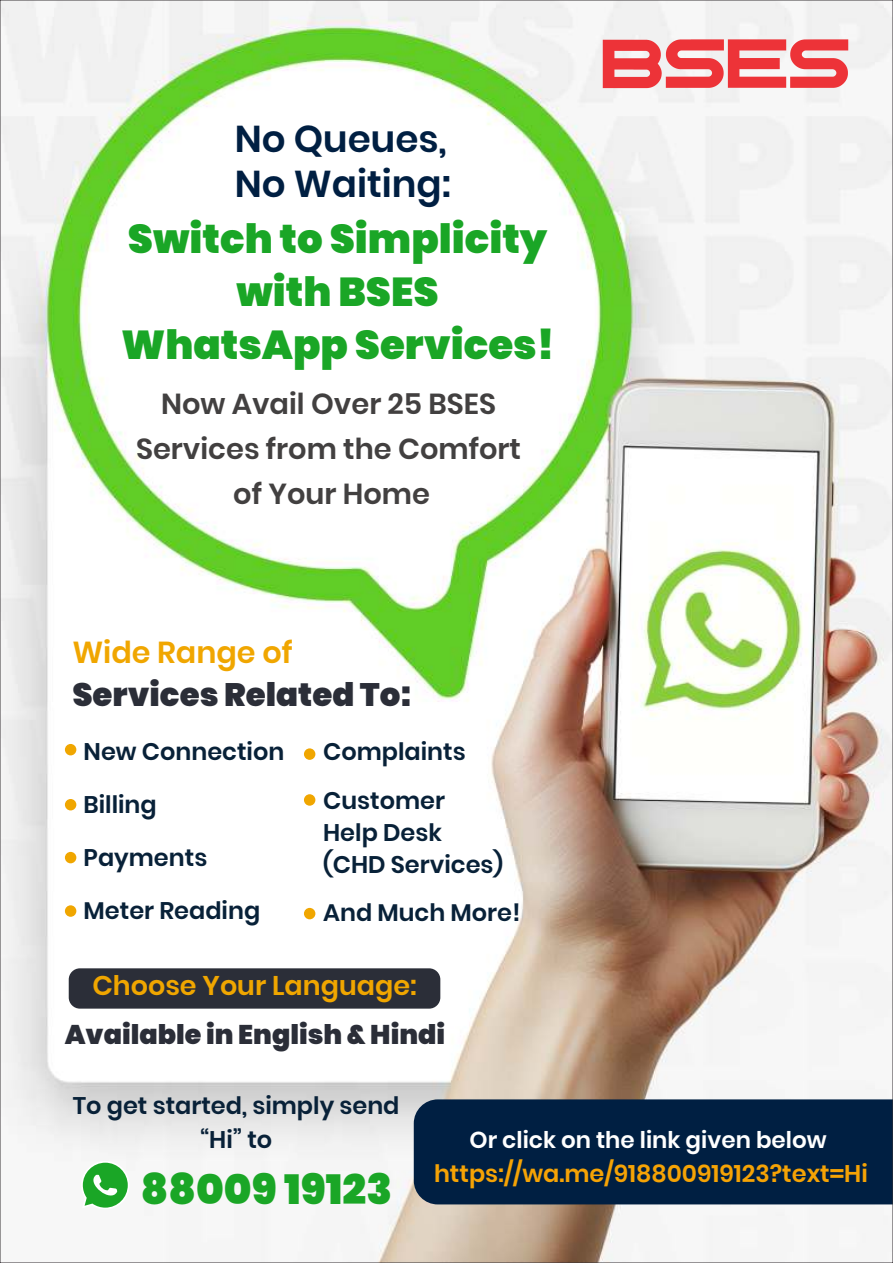
<style>
.page{position:relative;width:893px;height:1263px;background:#fff}
.page>*{position:absolute;margin:0;border:0;box-sizing:border-box;transform-origin:0 0}
.t1{font:900 42px "Poppins";color:#1aa626}
.t2{font:900 40.35px/53.1px "Poppins";color:#1aa626;text-align:center}
.t3{font:600 37.2px/45px "Poppins";color:#001f42}
.t4{font:900 32.4px "Poppins";color:#2b2e38}
.t5{font:600 30.3px "Poppins";color:#f0a600}
.t6{font:600 28.95px/45.2px "Poppins";color:#424040;text-align:center}
.t7{font:900 27px "Poppins";color:#2b2e38}
.t8{font:600 27px "Poppins";color:#f0a600}
.t9{font:600 24px/48.6px "Poppins";color:#082138}
.t10{font:600 24px "Poppins";color:#f5a305}
.t11{font:600 23.1px "Poppins";color:#fff}
</style>
<div class="page">
<img style="left:2px;top:2px;width:889px;height:1259px">
<div style="left:414px;top:1099px;width:477px;height:105px;background:#001f42"></div>
<svg style="left:603px;top:39px;width:245px;height:49px"></svg>
<div style="left:65px;top:744px;width:11px;height:11px;background:#f0a600;border-radius:50%"></div>
<div style="left:304px;top:748px;width:11px;height:12px;background:#f0a600;border-radius:50%"></div>
<div style="left:65px;top:799px;width:11px;height:11px;background:#f0a600;border-radius:50%"></div>
<div style="left:304px;top:794px;width:11px;height:12px;background:#f0a600;border-radius:50%"></div>
<div style="left:65px;top:852px;width:11px;height:11px;background:#f0a600;border-radius:50%"></div>
<div style="left:65px;top:905px;width:11px;height:12px;background:#f0a600;border-radius:50%"></div>
<div style="left:304px;top:908px;width:11px;height:11px;background:#f0a600;border-radius:50%"></div>
<div style="left:69px;top:968px;width:371px;height:41px;background:#2b2e38;border-radius:11px"></div>
<svg style="left:81px;top:1161px;width:49px;height:48px"></svg>
<h3 class="t3" style="left:235px;top:117px;width:218px">No Queues,<br>No Waiting:</h3>
<h2 class="t2" style="left:121px;top:212px;width:435px">Switch to Simplicity with BSES<br>WhatsApp Services!</h2>
<p class="t6" style="left:136px;top:381px;width:387px">Now Avail Over 25 BSES<br>Services from the Comfort of Your Home</p>
<p class="t5" style="left:72px;top:631px;width:222px">Wide Range of</p>
<h3 class="t4" style="left:72px;top:672px;width:340px">Services Related To:</h3>
<p class="t9" style="left:84px;top:728px;width:202px">New Connection</p>
<p class="t9" style="left:84px;top:780px;width:75px">Billing</p>
<p class="t9" style="left:84px;top:833px;width:125px">Payments</p>
<p class="t9" style="left:84px;top:886px;width:178px">Meter Reading</p>
<p class="t9" style="left:323px;top:728px;width:144px">Complaints<br>Customer</p>
<p class="t9" style="left:323px;top:816px;width:182px;line-height:31.7px">Help Desk (CHD Services)</p>
<p class="t9" style="left:323px;top:888px;width:199px">And Much More!</p>
<p class="t8" style="left:92px;top:966px;width:326px">Choose Your Language:</p>
<p class="t7" style="left:65px;top:1015px;width:382px">Available in English &amp; Hindi</p>
<p class="t9" style="left:73px;top:1089px;width:328px;line-height:33.9px;text-align:center">To get started, simply send “Hi” to</p>
<h1 class="t1" style="left:141px;top:1160px;width:253px">88009 19123</h1>
<p class="t11" style="left:470px;top:1124px;width:359px">Or click on the link given below</p>
<p class="t10" style="left:434px;top:1157px;width:435px">https://wa.me/918800919123?text=Hi</p>
</div>
